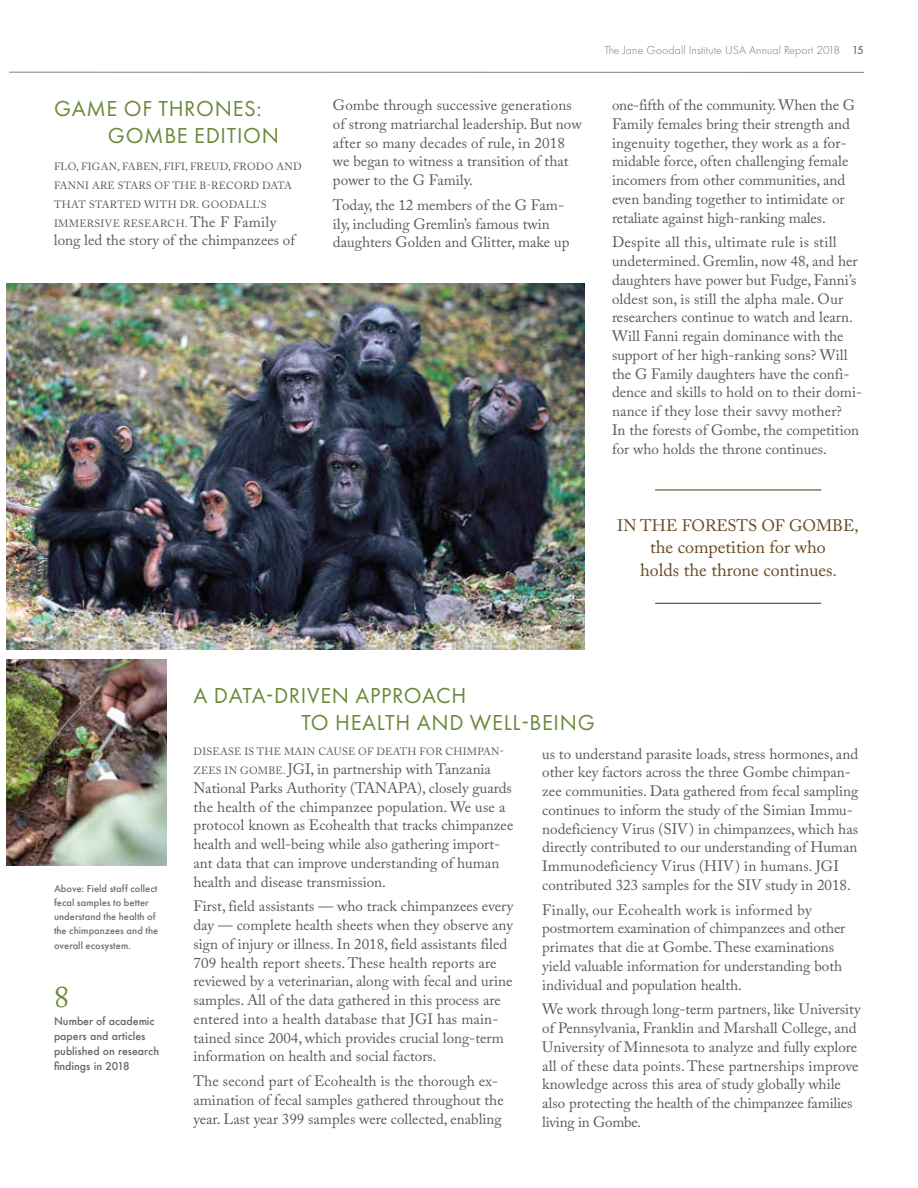
<style>
.page{position:relative;width:918px;height:1188px;background:#fff}
.page>*{position:absolute;margin:0;border:0;box-sizing:border-box;transform-origin:0 0}
.t1{font:30px "Adobe Caslon Pro";color:#6b883a}
.t2{font:22.5px/27px "Futura PT";letter-spacing:.03em;color:#6b883a}
.t3{font:18px/22.5px "Adobe Caslon Pro";color:#674822;text-align:center}
.t4{font:16.5px "Adobe Caslon Pro";color:#674822}
.t5{font:15px/18.8px "Adobe Caslon Pro";color:#58595b}
.t6{font:300 12px "Futura PT";letter-spacing:.01em;color:#77787b}
.t7{font:10.5px/18.8px "Adobe Caslon Pro";letter-spacing:.025em;color:#58595b}
.t8{font:500 10.5px/14.2px "Futura PT";letter-spacing:.005em;color:#6d6e71}
.t9{font:500 10.5px/15px "Futura";color:#636466}
.s1{font-size:15px}
.s2{font-weight:500}
.s3{color:#636466}
.s4{font-size:10.5px}
</style>
<div class="page">
<hr style="left:9px;top:72px;width:855px;height:1px;background:#808285">
<img style="left:6px;top:659px;width:160px;height:207px">
<img style="left:6px;top:284px;width:579px;height:366px">
<hr style="left:655px;top:489px;width:166px;height:1px;background:#674822">
<hr style="left:655px;top:603px;width:166px;height:1px;background:#674822">
<h2 class="t2" style="left:108px;top:95px;width:173px;text-indent:-54px">GAME OF THRONES:<br>GOMBE EDITION</h2>
<p class="t7" style="left:54px;top:157px;width:249px">FLO, FIGAN, FABEN, FIFI, FREUD, FRODO AND FANNI ARE STARS OF THE B-RECORD DATA THAT STARTED WITH DR. GOODALL’S IMMERSIVE RESEARCH. <span class="s1">The F Family</span></p>
<p class="t5" style="left:54px;top:231px;width:243px">long led the story of the chimpanzees of</p>
<p class="t5" style="left:333px;top:95px;width:250px">Gombe through successive generations of strong matriarchal leadership. But now after so many decades of rule, in 2018 we began to witness a transition of that power to the G Family.</p>
<p class="t5" style="left:333px;top:195px;width:238px">Today, the 12 members of the G Fam&shy;ily, including Gremlin’s famous twin daughters Golden and Glitter, make up</p>
<p class="t6" style="left:604px;top:43px;width:261px">The Jane Goodall Institute USA Annual Report 2018 <span class="s2">15</span></p>
<p class="t5" style="left:612px;top:95px;width:244px">one-fifth of the community. When the G Family females bring their strength and ingenuity together, they work as a for&shy;midable force, often challenging female incomers from other communities, and even banding together to intimidate or retaliate against high-ranking males.</p>
<p class="t5" style="left:612px;top:233px;width:252px">Despite all this, ultimate rule is still undetermined. Gremlin, now 48, and her daughters have power but Fudge, Fanni’s oldest son, is still the alpha male. Our researchers continue to watch and learn.<br>Will Fanni regain dominance with the support of her high-ranking sons? Will the G Family daughters have the confi&shy;dence and skills to hold on to their domi&shy;nance if they lose their savvy mother?<br>In the forests of Gombe, the competition for who holds the throne continues.</p>
<p class="t4" style="left:617px;top:515px;width:243px">IN THE FORESTS OF GOMBE,</p>
<p class="t3" style="left:640px;top:536px;width:199px">the competition for who holds the throne continues<span class="s3">.</span></p>
<h2 class="t2" style="left:301px;top:682px;width:295px;text-indent:-108px">A DATA-DRIVEN APPROACH<br>TO HEALTH AND WELL-BEING</h2>
<p class="t8" style="left:54px;top:881px;width:106px">Above: Field staff collect fecal samples to better understand the health of the chimpanzees and the overall ecosystem.</p>
<h1 class="t1" style="left:54px;top:979px;width:16px">8</h1>
<p class="t9" style="left:54px;top:1013px;width:107px">Number of academic papers and articles published on research findings in 2018</p>
<p class="t7" style="left:194px;top:742px;width:312px">DISEASE IS THE MAIN CAUSE OF DEATH FOR CHIMPAN-</p>
<p class="t5" style="left:194px;top:760px;width:321px"><span class="s4">ZEES IN GOMBE.</span> JGI, in partnership with Tanzania National Parks Authority (TANAPA), closely guards the health of the chimpanzee population. We use a protocol known as Ecohealth that tracks chimpanzee health and well-being while also gathering import&shy;ant data that can improve understanding of human health and disease transmission.</p>
<p class="t5" style="left:194px;top:897px;width:322px">First, field assistants — who track chimpanzees every day — complete health sheets when they observe any sign of injury or illness. In 2018, field assistants filed 709 health report sheets. These health reports are reviewed by a veterinarian, along with fecal and urine samples. All of the data gathered in this process are entered into a health database that JGI has main&shy;tained since 2004, which provides crucial long-term information on health and social factors.</p>
<p class="t5" style="left:194px;top:1072px;width:312px">The second part of Ecohealth is the thorough ex&shy;amination of fecal samples gathered throughout the year. Last year 399 samples were collected, enabling</p>
<p class="t5" style="left:542px;top:744px;width:318px">us to understand parasite loads, stress hormones, and other key factors across the three Gombe chimpan&shy;zee communities. Data gathered from fecal sampling continues to inform the study of the Simian Immu&shy;nodeficiency Virus (SIV) in chimpanzees, which has directly contributed to our understanding of Human Immunodeficiency Virus (HIV) in humans. JGI contributed 323 samples for the SIV study in 2018.</p>
<p class="t5" style="left:542px;top:900px;width:305px">Finally, our Ecohealth work is informed by postmortem examination of chimpanzees and other primates that die at Gombe. These examinations yield valuable information for understanding both individual and population health.</p>
<p class="t5" style="left:542px;top:1000px;width:320px">We work through long-term partners, like University of Pennsylvania, Franklin and Marshall College, and University of Minnesota to analyze and fully explore all of these data points. These partnerships improve knowledge across this area of study globally while also protecting the health of the chimpanzee families living in Gombe.</p>
</div>
